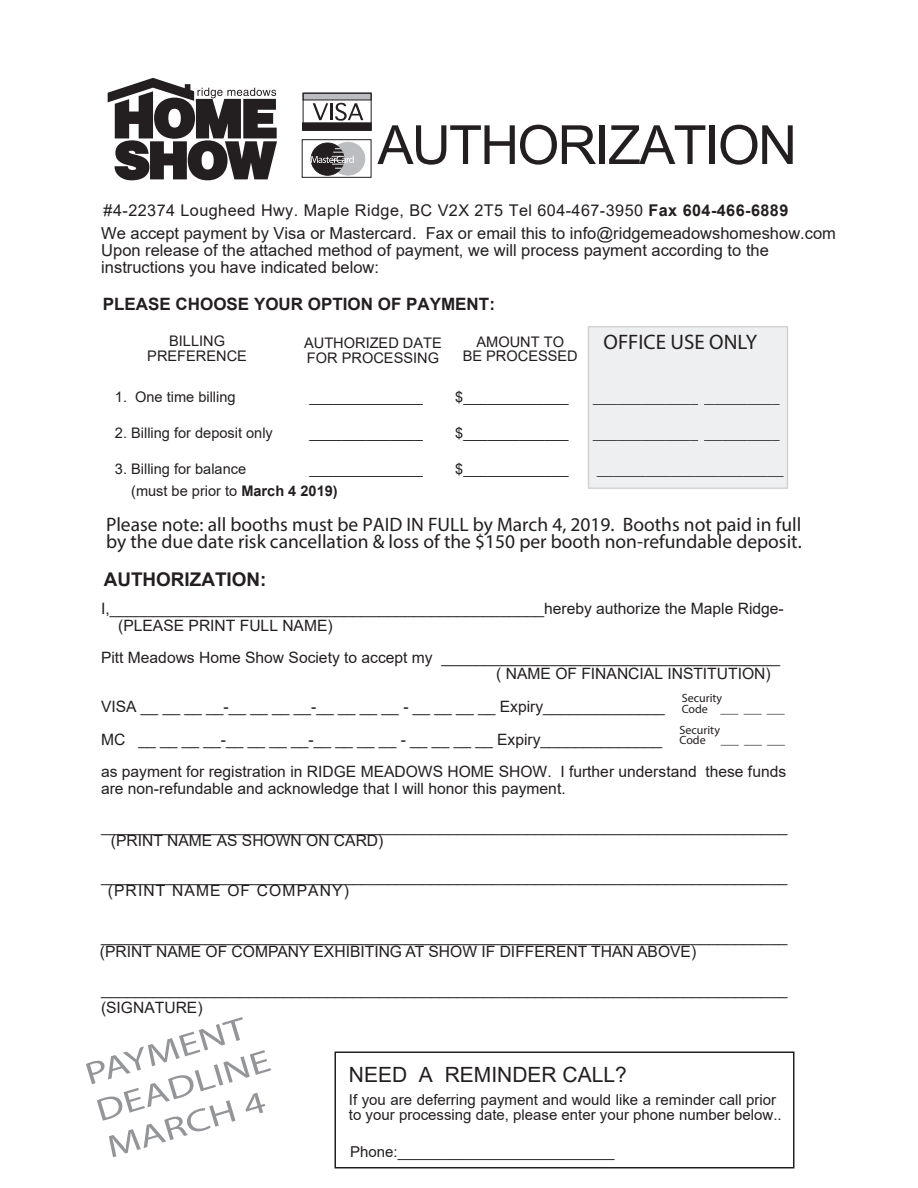
<style>
.page{position:relative;width:918px;height:1188px;background:#fff}
.page>*{position:absolute;margin:0;border:0;box-sizing:border-box;transform-origin:0 0}
.t1{font:italic 700 31.65px/38.1px "Myriad Pro";color:#939598;scale:1.33 1}
.t2{font:21px "Arial";color:#231f20}
.t3{font:italic 700 21px "Myriad";color:#231f20}
.t4{font:italic 700 19.5px/17.5px "Myriad Pro";color:#231f20}
.t5{font:700 18.9px "Arial";color:#231f20}
.t6{font:700 16.95px "Arial";color:#231f20}
.t7{font:16.5px/17px "Arial";color:#231f20}
.t8{font:16.2px "Arial";letter-spacing:.025em;color:#231f20}
.t9{font:15.6px/32.5px "Arial";color:#231f20}
.t10{font:15.6px "Arial";letter-spacing:.075em;color:#231f20}
.t11{font:15px/15px "Arial";color:#231f20}
.t12{font:14.55px/14.5px "Arial";color:#231f20;text-align:center}
.t13{font:12px/10.5px "Myriad Pro";color:#231f20}
.s1{font-weight:700}
</style>
<div class="page">
<div style="left:302px;top:123px;width:69px;height:8px;background:#231f20"></div>
<div style="left:303px;top:93px;width:68px;height:7px;background:#bcbdc0"></div>
<svg style="left:313px;top:103px;width:50px;height:18px"></svg>
<div style="left:303px;top:93px;width:68px;height:38px;border:1px solid #231f20"></div>
<div style="left:331px;top:142px;width:34px;height:33px;background:#bcbdc0;border-radius:50%"></div>
<div style="left:331px;top:142px;width:34px;height:33px;border:1px solid #bcbdc0;border-radius:50%"></div>
<div style="left:311px;top:143px;width:33px;height:32px;background:#231f20;border-radius:50%"></div>
<div style="left:311px;top:143px;width:33px;height:33px;border:1px solid #231f20;border-radius:50%"></div>
<svg style="left:311px;top:148px;width:43px;height:21px"></svg>
<div style="left:334px;top:1052px;width:460px;height:116px;background:#fff;border:2px solid #231f20"></div>
<svg style="left:377px;top:125px;width:219px;height:40px"></svg>
<div style="left:600px;top:125px;width:5px;height:39px;background:#231f20"></div>
<svg style="left:609px;top:125px;width:96px;height:39px"></svg>
<div style="left:710px;top:125px;width:5px;height:39px;background:#231f20"></div>
<svg style="left:721px;top:125px;width:72px;height:40px"></svg>
<div style="left:588px;top:326px;width:200px;height:163px;background:#eeeff0"></div>
<svg style="left:108px;top:78px;width:169px;height:102px"></svg>
<p class="t8" style="left:104px;top:199px;width:686px">#4-22374 Lougheed Hwy. Maple Ridge, BC V2X 2T5 Tel 604-467-3950 <span class="s1">Fax 604-466-6889</span></p>
<p class="t7" style="left:101px;top:225px;width:736px">We accept payment by Visa or Mastercard. Fax or email this to info@ridgemeadowshomeshow.com<br>Upon release of the attached method of payment, we will process payment according to the instructions you have indicated below:</p>
<p class="t6" style="left:103px;top:292px;width:394px">PLEASE CHOOSE YOUR OPTION OF PAYMENT:</p>
<p class="t12" style="left:147px;top:334px;width:101px">BILLING<br>PREFERENCE</p>
<p class="t12" style="left:115px;top:390px;width:122px">1. One time billing</p>
<p class="t12" style="left:115px;top:425px;width:160px">2. Billing for deposit only</p>
<p class="t12" style="left:115px;top:461px;width:133px">3. Billing for balance</p>
<p class="t12" style="left:304px;top:336px;width:139px;text-align:left">AUTHORIZED DATE<br>FOR PROCESSING</p>
<p class="t12" style="left:309px;top:390px;width:115px">______________</p>
<p class="t12" style="left:309px;top:425px;width:115px">______________</p>
<p class="t12" style="left:309px;top:461px;width:115px">______________</p>
<p class="t12" style="left:131px;top:484px;width:208px">(must be prior to <span class="s1">March 4 2019)</span></p>
<p class="t12" style="left:463px;top:334px;width:117px">AMOUNT TO<br>BE PROCESSED</p>
<p class="t12" style="left:455px;top:390px;width:115px">$_____________</p>
<p class="t12" style="left:455px;top:425px;width:115px">$_____________</p>
<p class="t12" style="left:455px;top:461px;width:115px">$_____________</p>
<h2 class="t3" style="left:604px;top:329px;width:155px">OFFICE USE ONLY</h2>
<p class="t12" style="left:593px;top:390px;width:188px">_______________________</p>
<p class="t12" style="left:593px;top:425px;width:188px">_______________________</p>
<p class="t12" style="left:597px;top:461px;width:188px">_______________________</p>
<p class="t4" style="left:106px;top:515px;width:697px">Please note: all booths must be PAID IN FULL by March 4, 2019. Booths not paid in full by the due date risk cancellation &amp; loss of the $150 per booth non-refundable deposit.</p>
<p class="t5" style="left:104px;top:566px;width:164px">AUTHORIZATION:</p>
<p class="t9" style="left:101px;top:593px;width:684px">I,__________________________________________________hereby authorize the Maple Ridge-</p>
<p class="t9" style="left:496px;top:649px;width:285px;line-height:16.4px;text-indent:-395px">Pitt Meadows Home Show Society to accept my _______________________________________ ( NAME OF FINANCIAL INSTITUTION)</p>
<p class="t9" style="left:101px;top:690px;width:687px">VISA __ __ __ __-__ __ __ __-__ __ __ __ - __ __ __ __ Expiry______________<br>MC __ __ __ __-__ __ __ __-__ __ __ __ - __ __ __ __ Expiry______________<br>as payment for registration in RIDGE MEADOWS HOME SHOW. I further understand these funds</p>
<p class="t9" style="left:101px;top:772px;width:466px">are non-refundable and acknowledge that I will honor this payment.</p>
<p class="t9" style="left:101px;top:810px;width:688px">_______________________________________________________________________________</p>
<p class="t9" style="left:118px;top:609px;width:216px">(PLEASE PRINT FULL NAME)</p>
<p class="t13" style="left:682px;top:693px;width:105px">Security<br>Code ___ ___ ___</p>
<p class="t13" style="left:680px;top:724px;width:42px">Security<br>Code</p>
<p class="t13" style="left:721px;top:735px;width:66px">___ ___ ___</p>
<p class="t9" style="left:111px;top:824px;width:274px">(PRINT NAME AS SHOWN ON CARD)</p>
<p class="t9" style="left:101px;top:860px;width:688px">_______________________________________________________________________________</p>
<p class="t10" style="left:108px;top:880px;width:243px">(PRINT NAME OF COMPANY)</p>
<p class="t9" style="left:101px;top:921px;width:688px">_______________________________________________________________________________</p>
<p class="t9" style="left:100px;top:936px;width:598px">(PRINT NAME OF COMPANY EXHIBITING AT SHOW IF DIFFERENT THAN ABOVE)</p>
<p class="t9" style="left:101px;top:980px;width:688px;line-height:18.1px">_______________________________________________________________________________ (SIGNATURE)</p>
<h1 class="t1" style="left:80px;top:1057px;width:137px;rotate:-17deg">PAYMENT<br>DEADLINE<br>MARCH 4</h1>
<h2 class="t2" style="left:349px;top:1061px;width:279px">NEED A REMINDER CALL?</h2>
<p class="t11" style="left:349px;top:1092px;width:434px">If you are deferring payment and would like a reminder call prior to your processing date, please enter your phone number below..</p>
<p class="t11" style="left:350px;top:1144px;width:266px">Phone:__________________________</p>
</div>
